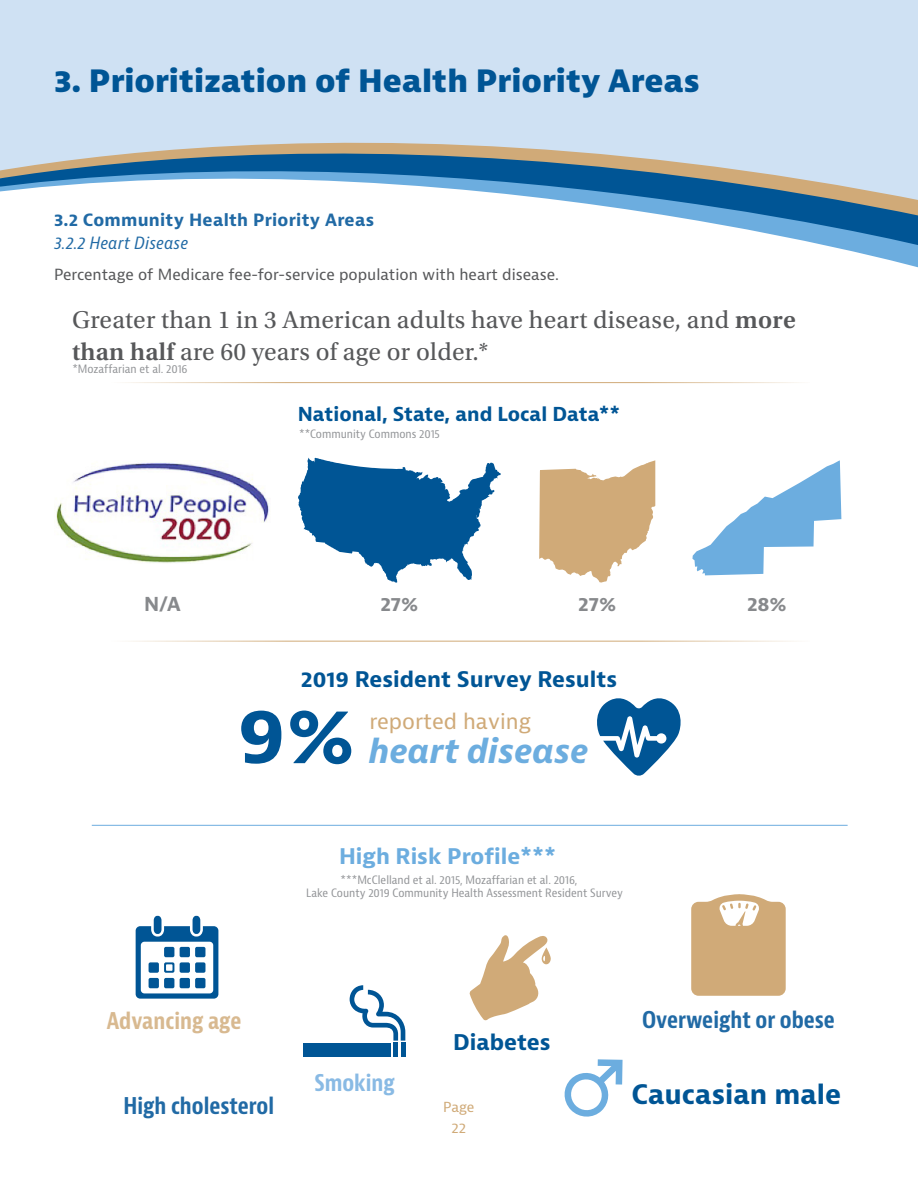
<style>
.page{position:relative;width:918px;height:1188px;background:#fff}
.page>*{position:absolute;margin:0;border:0;box-sizing:border-box;transform-origin:0 0}
.t1{font:700 75px "Bernina Sans";color:#005595}
.t2{font:italic 700 32.55px "Bernina Sans";color:#6caddf}
.t3{font:800 30px "Bernina Sans";color:#005595}
.t4{font:700 26.25px "Bernina Sans";color:#005595}
.Body_Copy{font:25.5px/31.5px "Utopia Std";letter-spacing:.01em;color:#57585a}
.t5{font:700 condensed 22.5px "Bernina Sans";color:#216aa5}
.t6{font:700 condensed 22.5px "Bernina Sans";color:#d8b990}
.t7{font:700 condensed 22.5px "Bernina Sans";color:#89bae4}
.t8{font:700 21.15px "Bernina Sans";color:#005595}
.t9{font:700 21px "Bernina Sans";color:#005595}
.t10{font:700 21px "Bernina Sans";color:#6caddf}
.t11{font:21px "Bernina Sans";color:#d0aa78}
.t12{font:700 18.75px "Bernina Sans";color:#005595}
.t13{font:700 18.75px "Bernina Sans";color:#87898c}
.Body_Copy-2{font:700 16.5px/22.5px "Bernina Sans";letter-spacing:.015em;color:#216aa5}
.Body_Copy-3{font:15px "Bernina Sans";color:#57585a}
.t14{font:13.5px/20.7px "Bernina Sans";letter-spacing:-.01em;color:#d0aa78;text-align:center}
.t15{font:condensed 11.25px/13.5px "Bernina Sans";color:#939598}
.s1{font-weight:400;font-style:italic;font-stretch:condensed}
.s2{font-weight:600}
</style>
<div class="page">
<div style="left:0;top:0;width:918px;height:63px;background:#cfe1f3"></div>
<svg style="left:838px;top:248px;width:80px;height:20px"></svg>
<div style="left:0;top:63px;width:918px;height:10px;background:#cfe1f3"></div>
<svg style="left:0;top:73px;width:918px;height:175px;fill:#cfe1f3"></svg>
<hr style="left:108px;top:382px;width:702px;height:1px;background:#d0aa78">
<hr style="left:108px;top:641px;width:702px;height:1px;background:#d0aa78">
<svg style="left:298px;top:458px;width:203px;height:125px"></svg>
<svg style="left:692px;top:461px;width:149px;height:114px"></svg>
<svg style="left:539px;top:460px;width:116px;height:123px"></svg>
<img style="left:56px;top:462px;width:213px;height:101px">
<hr style="left:92px;top:825px;width:756px;height:1px;background:#6caddf">
<svg style="left:136px;top:916px;width:82px;height:83px"></svg>
<svg style="left:597px;top:698px;width:84px;height:78px"></svg>
<svg style="left:564px;top:1059px;width:59px;height:58px"></svg>
<svg style="left:469px;top:935px;width:82px;height:86px"></svg>
<div style="left:393px;top:1043px;width:5px;height:14px;background:#005595"></div>
<hr style="left:401px;top:1043px;width:4px;height:14px;background:#005595">
<div style="left:304px;top:1043px;width:87px;height:14px;background:#005595"></div>
<svg style="left:350px;top:985px;width:55px;height:56px"></svg>
<svg style="left:691px;top:894px;width:95px;height:102px;background:#d6b589"></svg>
<p class="t3" style="left:54px;top:61px;width:647px">3. Prioritization of Health Priority Areas</p>
<p class="Body_Copy-2" style="left:54px;top:209px;width:322px">3.2 Community Health Priority Areas<br><span class="s1">3.2.2 Heart Disease</span></p>
<p class="Body_Copy-3" style="left:54px;top:264px;width:507px">Percentage of Medicare fee-for-service population with heart disease.</p>
<p class="Body_Copy" style="left:72px;top:305px;width:725px">Greater than 1 in 3 American adults have heart disease, and <span class="s2">more than half</span> are 60 years of age or older.*</p>
<p class="t12" style="left:298px;top:402px;width:324px">National, State, and Local Data**</p>
<p class="t15" style="left:72px;top:362px;width:117px">*Mozaffarian et al. 2016</p>
<p class="t15" style="left:299px;top:427px;width:142px">**Community Commons 2015</p>
<p class="t13" style="left:144px;top:592px;width:38px">N/A</p>
<p class="t13" style="left:380px;top:592px;width:40px">27%</p>
<p class="t13" style="left:578px;top:592px;width:40px">27%</p>
<p class="t13" style="left:747px;top:592px;width:41px">28%</p>
<p class="t9" style="left:301px;top:665px;width:318px">2019 Resident Survey Results</p>
<p class="t1" style="left:237px;top:687px;width:119px">9%</p>
<p class="t11" style="left:369px;top:708px;width:163px">reported having</p>
<p class="t2" style="left:368px;top:730px;width:221px">heart disease</p>
<p class="t10" style="left:339px;top:843px;width:219px">High Risk Profile***</p>
<p class="t15" style="left:306px;top:873px;width:318px;text-indent:34px">***McClelland et al. 2015, Mozaffarian et al. 2016,<br>Lake County 2019 Community Health Assessment Resident Survey</p>
<p class="t6" style="left:107px;top:1007px;width:136px">Advancing age</p>
<p class="t5" style="left:123px;top:1092px;width:152px">High cholesterol</p>
<p class="t7" style="left:314px;top:1070px;width:82px">Smoking</p>
<p class="t8" style="left:453px;top:1029px;width:99px">Diabetes</p>
<p class="t14" style="left:443px;top:1097px;width:33px">Page<br>22</p>
<p class="t5" style="left:642px;top:1006px;width:194px">Overweight or obese</p>
<p class="t4" style="left:632px;top:1078px;width:211px">Caucasian male</p>
</div>
